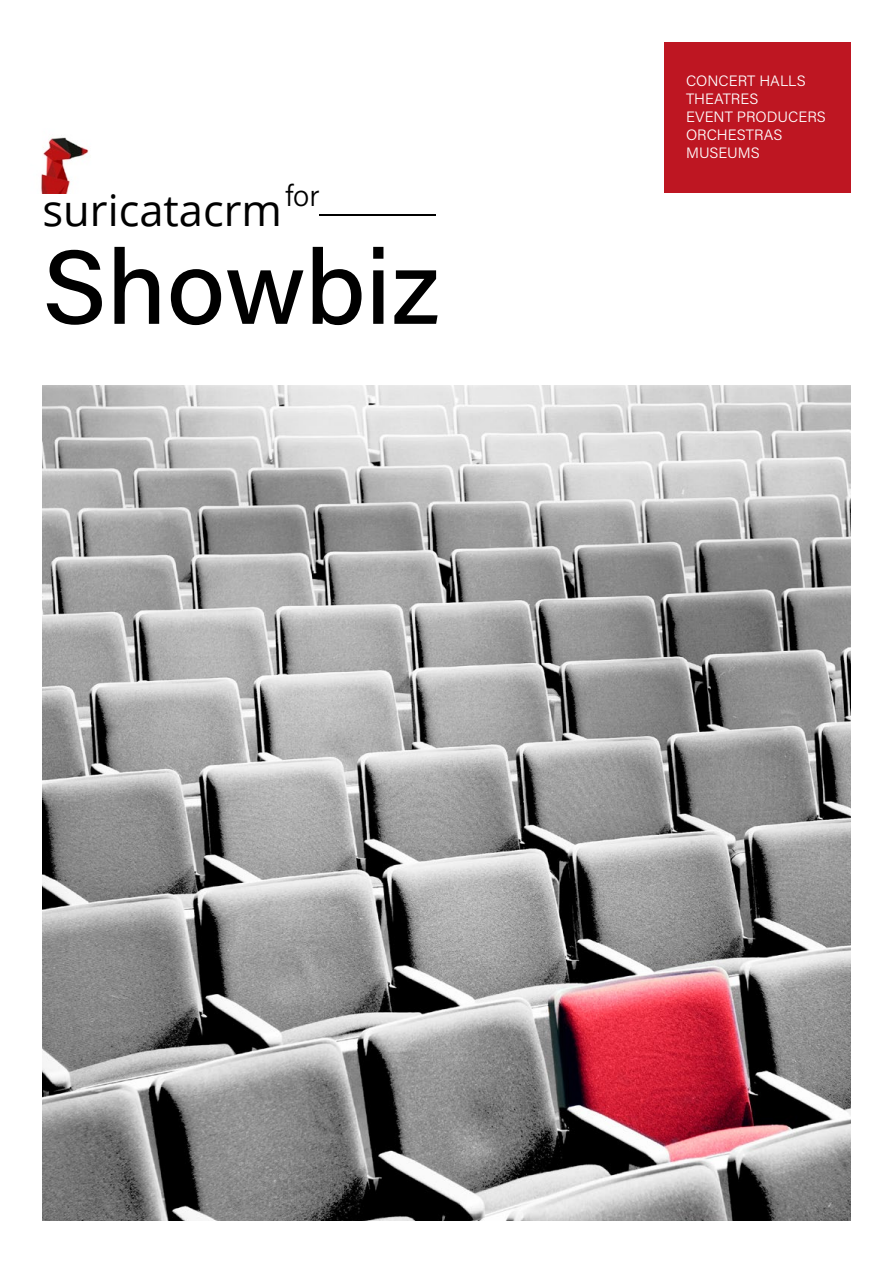
<style>
.page{position:relative;width:893px;height:1263px;background:#fff}
.page>*{position:absolute;margin:0;border:0;box-sizing:border-box;transform-origin:0 0}
.t1{font:500 105px "Acumin Pro";color:#000}
.t2{font:43.5px "Open Sans";color:#000}
.t3{font:300 30px "Acumin Pro";color:#000}
.t4{font:300 15px/18px "Acumin Pro";color:#fff}
</style>
<div class="page">
<img style="left:43px;top:385px;width:807px;height:835px">
<div style="left:664px;top:43px;width:186px;height:150px;background:#be1622"></div>
<hr style="left:320px;top:215px;width:116px;height:1px;background:#000">
<img style="left:41px;top:137px;width:48px;height:56px">
<h3 class="t3" style="left:285px;top:175px;width:36px">for</h3>
<h2 class="t2" style="left:43px;top:181px;width:241px">suricatacrm</h2>
<h1 class="t1" style="left:43px;top:214px;width:399px">Showbiz</h1>
<p class="t4" style="left:686px;top:71px;width:141px">CONCERT HALLS<br>THEATRES<br>EVENT PRODUCERS<br>ORCHESTRAS<br>MUSEUMS</p>
</div>
